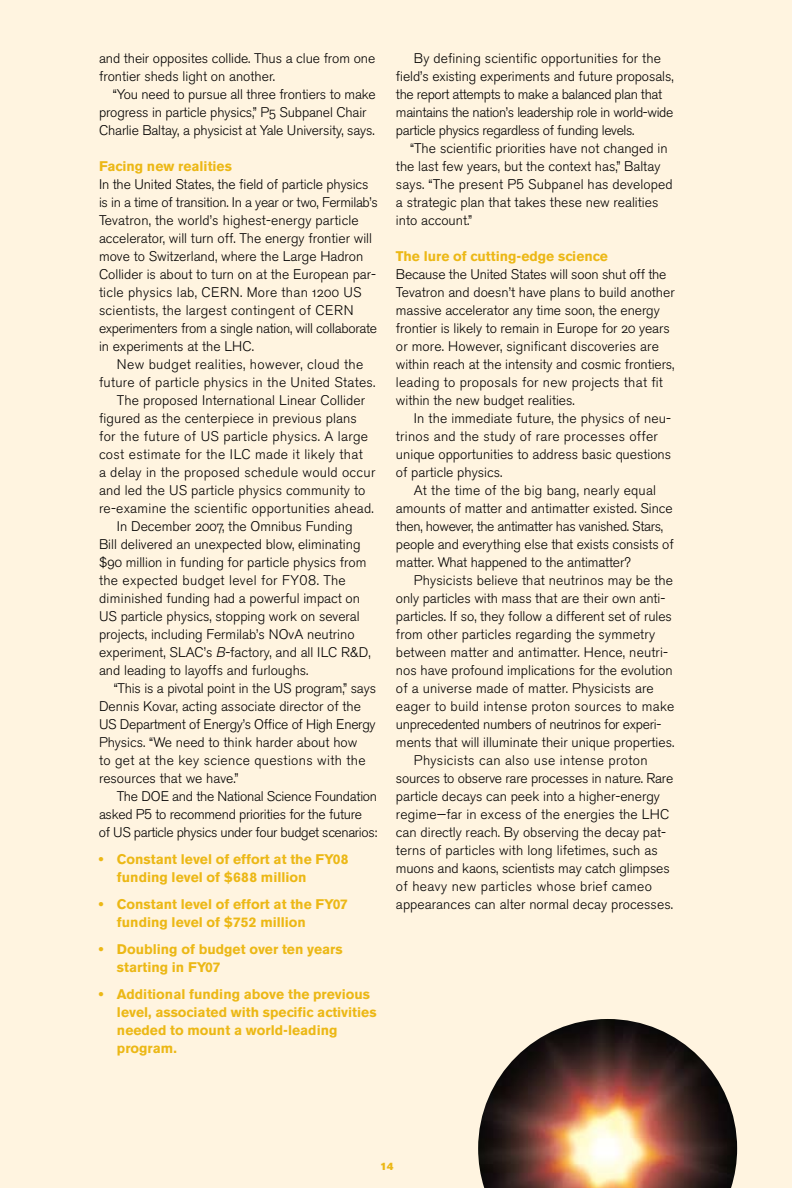
<style>
.page{position:relative;width:792px;height:1188px;background:#fff4e0}
.page>*{position:absolute;margin:0;border:0;box-sizing:border-box;transform-origin:0 0}
.t1{font:13.8px/18px "Akzidenz Grotesk BE Light Os F";color:#000}
.t2{font:700 13.8px/18px "Akzidenz Grotesk BE";color:#ecb816}
.t3{font:13.8px/18px "Akzidenz Grotesk BE Light Os F";letter-spacing:-.025em;color:#000}
.t4{font:13.8px "Akzidenz Grotesk BE Light Os F";letter-spacing:.025em;color:#000}
.t5{font:13.8px "Akzidenz Grotesk BE Light Os F";letter-spacing:.02em;color:#000}
.t6{font:13.8px "Akzidenz Grotesk BE Light Os F";letter-spacing:-.02em;color:#000}
.t7{font:10.5px "Akzidenz Grotesk BE Super";color:#ecb816}
.s1{font-family:"Akzidenz Grotesk BE";font-weight:300}
.s2{font-family:"Akzidenz Grotesk BE Lig It Os F"}
</style>
<div class="page">
<img style="left:478px;top:1019px;width:259px;height:169px">
<p class="t1" style="left:99px;top:50px;width:278px">and their opposites collide. Thus a clue from one frontier sheds light on another.</p>
<p class="t1" style="left:99px;top:85px;width:278px;text-indent:14px">“You need to pursue all three frontiers to make progress in particle physics,” P5 Subpanel Chair<br>Charlie Baltay, a physicist at Yale University, says.</p>
<p class="t2" style="left:99px;top:157px;width:134px">Facing new realities</p>
<p class="t1" style="left:99px;top:175px;width:281px">In the United States, the field of particle physics is in a time of transition. In a year or two, Fermilab’s Tevatron, the world’s highest-energy particle accelerator, will turn off. The energy frontier will move to Switzerland, where the Large Hadron Collider is about to turn on at the European par&shy;ticle physics lab, CERN. More than 1200 US scientists, the largest contingent of CERN experimenters from a single nation, will collaborate in experiments at the LHC.</p>
<p class="t4" style="left:117px;top:356px;width:248px">New budget realities, however, cloud the</p>
<p class="t5" style="left:99px;top:374px;width:278px">future of particle physics in the United States.</p>
<p class="t1" style="left:117px;top:391px;width:250px">The proposed International Linear Collider</p>
<p class="t1" style="left:99px;top:409px;width:259px">figured as the centerpiece in previous plans</p>
<p class="t4" style="left:99px;top:428px;width:271px">for the future of US particle physics. A large</p>
<p class="t4" style="left:99px;top:446px;width:265px">cost estimate for the ILC made it likely that</p>
<p class="t5" style="left:99px;top:464px;width:278px">a delay in the proposed schedule would occur</p>
<p class="t1" style="left:99px;top:481px;width:268px">and led the US particle physics community to</p>
<p class="t5" style="left:99px;top:500px;width:276px">re-examine the scientific opportunities ahead.</p>
<p class="t1" style="left:117px;top:517px;width:237px">In December 2007, the Omnibus Funding</p>
<p class="t1" style="left:99px;top:535px;width:263px">Bill delivered an unexpected blow, eliminating</p>
<p class="t1" style="left:99px;top:553px;width:269px">$90 million in funding for particle physics from</p>
<p class="t4" style="left:99px;top:572px;width:248px">the expected budget level for FY<span class="s1">08</span>. The</p>
<p class="t1" style="left:99px;top:589px;width:263px">diminished funding had a powerful impact on</p>
<p class="t1" style="left:99px;top:607px;width:262px">US particle physics, stopping work on several</p>
<p class="t1" style="left:99px;top:625px;width:257px">projects, including Fermilab’s NOvA neutrino</p>
<p class="t1" style="left:99px;top:643px;width:273px">experiment, SLAC’s <span class="s2">B</span>-factory, and all ILC R&amp;D,</p>
<p class="t1" style="left:99px;top:661px;width:211px">and leading to layoffs and furloughs.</p>
<p class="t1" style="left:114px;top:679px;width:264px">“This is a pivotal point in the US program,” says</p>
<p class="t1" style="left:99px;top:697px;width:263px">Dennis Kovar, acting associate director of the</p>
<p class="t6" style="left:99px;top:716px;width:278px">US Department of Energy’s Office of High Energy</p>
<p class="t1" style="left:99px;top:733px;width:260px">Physics. “We need to think harder about how</p>
<p class="t4" style="left:99px;top:752px;width:268px">to get at the key science questions with the</p>
<p class="t1" style="left:99px;top:769px;width:141px">resources that we have.”</p>
<p class="t6" style="left:117px;top:788px;width:262px">The DOE and the National Science Foundation</p>
<p class="t6" style="left:99px;top:806px;width:265px">asked P<span class="s1">5</span> to recommend priorities for the future</p>
<p class="t3" style="left:99px;top:823px;width:280px">of US particle physics under four budget scenarios:</p>
<p class="t2" style="left:117px;top:850px;width:233px;text-indent:-18px">• Constant level of effort at the FY08 funding level of $688 million</p>
<p class="t2" style="left:117px;top:895px;width:232px;text-indent:-18px">• Constant level of effort at the FY07 funding level of $752 million</p>
<p class="t2" style="left:117px;top:940px;width:227px;text-indent:-18px">• Doubling of budget over ten years starting in FY07</p>
<p class="t2" style="left:117px;top:985px;width:261px;text-indent:-18px">• Additional funding above the previous level, associated with specific activities needed to mount a world-leading program.</p>
<p class="t3" style="left:396px;top:49px;width:279px;text-indent:18px">By defining scientific opportunities for the field’s existing experiments and future proposals, the report attempts to make a balanced plan that maintains the nation’s leadership role in world-wide particle physics regardless of funding levels.</p>
<p class="t1" style="left:396px;top:139px;width:278px;text-indent:14px">“The scientific priorities have not changed in the last few years, but the context has,” Baltay says. “The present P<span class="s1">5</span> Subpanel has developed a strategic plan that takes these new realities into account.”</p>
<p class="t2" style="left:396px;top:247px;width:213px">The lure of cutting-edge science</p>
<p class="t1" style="left:396px;top:265px;width:280px">Because the United States will soon shut off the Tevatron and doesn’t have plans to build another massive accelerator any time soon, the energy frontier is likely to remain in Europe for 20 years or more. However, significant discoveries are within reach at the intensity and cosmic frontiers, leading to proposals for new projects that fit within the new budget realities.</p>
<p class="t1" style="left:396px;top:409px;width:277px;text-indent:18px">In the immediate future, the physics of neu&shy;trinos and the study of rare processes offer unique opportunities to address basic questions of particle physics.</p>
<p class="t1" style="left:396px;top:481px;width:279px;text-indent:18px">At the time of the big bang, nearly equal amounts of matter and antimatter existed. Since then, however, the antimatter has vanished. Stars, people and everything else that exists consists of matter. What happened to the antimatter?</p>
<p class="t1" style="left:414px;top:571px;width:261px">Physicists believe that neutrinos may be the</p>
<p class="t1" style="left:396px;top:589px;width:271px">only particles with mass that are their own anti-</p>
<p class="t1" style="left:396px;top:607px;width:277px">particles. If so, they follow a different set of rules</p>
<p class="t1" style="left:396px;top:625px;width:261px">from other particles regarding the symmetry</p>
<p class="t1" style="left:396px;top:643px;width:274px">between matter and antimatter. Hence, neutri-</p>
<p class="t1" style="left:396px;top:661px;width:278px">nos have profound implications for the evolution</p>
<p class="t1" style="left:396px;top:679px;width:259px">of a universe made of matter. Physicists are</p>
<p class="t5" style="left:396px;top:698px;width:280px">eager to build intense proton sources to make</p>
<p class="t6" style="left:396px;top:716px;width:267px">unprecedented numbers of neutrinos for experi-</p>
<p class="t1" style="left:396px;top:733px;width:280px">ments that will illuminate their unique properties.</p>
<p class="t4" style="left:414px;top:752px;width:235px">Physicists can also use intense proton</p>
<p class="t1" style="left:396px;top:769px;width:279px">sources to observe rare processes in nature. Rare</p>
<p class="t1" style="left:396px;top:787px;width:265px">particle decays can peek into a higher-energy</p>
<p class="t1" style="left:396px;top:805px;width:275px">regime—far in excess of the energies the LHC</p>
<p class="t1" style="left:396px;top:823px;width:272px">can directly reach. By observing the decay pat-</p>
<p class="t1" style="left:396px;top:841px;width:263px">terns of particles with long lifetimes, such as</p>
<p class="t1" style="left:396px;top:859px;width:275px">muons and kaons, scientists may catch glimpses</p>
<p class="t4" style="left:396px;top:878px;width:257px">of heavy new particles whose brief cameo</p>
<p class="t1" style="left:396px;top:895px;width:279px">appearances can alter normal decay processes.</p>
<p class="t7" style="left:380px;top:1160px;width:15px">14</p>
</div>
